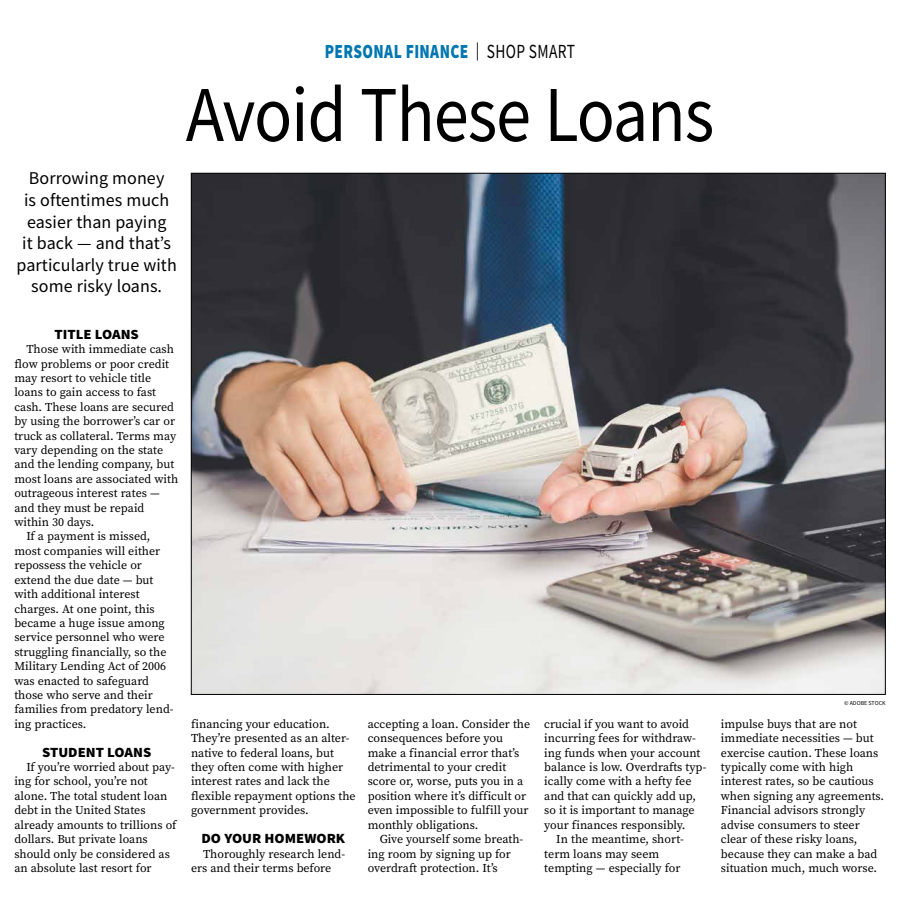
<style>
.page{position:relative;width:900px;height:908px;background:#fff}
.page>*{position:absolute;margin:0;border:0;box-sizing:border-box;transform-origin:0 0}
.t1{font:79.2px "Source Sans Pro";letter-spacing:-.015em;color:#000;scale:.89 1}
.t2{font:900 20px "Source Sans Pro";letter-spacing:.025em;color:#0077b1;scale:.77 1}
.t3{font:18px/21.6px "Source Sans Pro";letter-spacing:.005em;color:#000;text-align:center}
.t4{font:900 14px "Source Sans Pro";color:#000;scale:1.05 1}
.t5{font:12px/14.4px "Source Serif Pro";color:#000}
.t6{font:6px "Source Sans Pro";color:#000}
.s1{font-weight:400;font-size:18px;color:#000}
.s2{font-weight:400;color:#000}
</style>
<div class="page">
<img style="left:193px;top:175px;width:691px;height:517px">
<h2 class="t2" style="left:325px;top:38px;width:326px">PERSONAL FINANCE <span class="s1">|</span> <span class="s2">SHOP SMART</span></h2>
<h1 class="t1" style="left:186px;top:64px;width:595px">Avoid These Loans</h1>
<h3 class="t3" style="left:17px;top:167px;width:162px">Borrowing money<br>is oftentimes much easier than paying<br>it back — and that’s particularly true with some risky loans.</h3>
<p class="t4" style="left:55px;top:324px;width:82px">TITLE LOANS</p>
<p class="t5" style="left:26px;top:342px;width:149px">Those with immediate cash</p>
<p class="t5" style="left:14px;top:356px;width:156px">flow problems or poor credit</p>
<p class="t5" style="left:14px;top:370px;width:138px">may resort to vehicle title</p>
<p class="t5" style="left:14px;top:385px;width:143px">loans to gain access to fast</p>
<p class="t5" style="left:14px;top:399px;width:161px">cash. These loans are secured</p>
<p class="t5" style="left:14px;top:414px;width:162px">by using the borrower’s car or</p>
<p class="t5" style="left:14px;top:428px;width:163px">truck as collateral. Terms may</p>
<p class="t5" style="left:14px;top:442px;width:150px">vary depending on the state</p>
<p class="t5" style="left:14px;top:457px;width:161px">and the lending company, but</p>
<p class="t5" style="left:14px;top:471px;width:165px">most loans are associated with</p>
<p class="t5" style="left:14px;top:486px;width:147px">outrageous interest rates —</p>
<p class="t5" style="left:14px;top:500px;width:132px">and they must be repaid</p>
<p class="t5" style="left:14px;top:514px;width:82px">within 30 days.</p>
<p class="t5" style="left:26px;top:529px;width:126px">If a payment is missed,</p>
<p class="t5" style="left:14px;top:543px;width:147px">most companies will either</p>
<p class="t5" style="left:14px;top:558px;width:129px">repossess the vehicle or</p>
<p class="t5" style="left:14px;top:572px;width:141px">extend the due date — but</p>
<p class="t5" style="left:14px;top:586px;width:127px">with additional interest</p>
<p class="t5" style="left:14px;top:601px;width:142px">charges. At one point, this</p>
<p class="t5" style="left:14px;top:615px;width:152px">became a huge issue among</p>
<p class="t5" style="left:14px;top:630px;width:152px">service personnel who were</p>
<p class="t5" style="left:14px;top:644px;width:154px">struggling financially, so the</p>
<p class="t5" style="left:14px;top:658px;width:153px">Military Lending Act of 2006</p>
<p class="t5" style="left:14px;top:673px;width:136px">was enacted to safeguard</p>
<p class="t5" style="left:14px;top:687px;width:140px">those who serve and their</p>
<p class="t5" style="left:14px;top:702px;width:161px">families from predatory lend-</p>
<p class="t5" style="left:14px;top:716px;width:74px">ing practices.</p>
<p class="t4" style="left:42px;top:742px;width:105px">STUDENT LOANS</p>
<p class="t5" style="left:14px;top:759px;width:164px;text-indent:12px">If you’re worried about pay&shy;ing for school, you’re not alone. The total student loan debt in the United States already amounts to trillions of dollars. But private loans should only be considered as an absolute last resort for</p>
<p class="t5" style="left:191px;top:716px;width:166px">financing your education.<br>They’re presented as an alter&shy;native to federal loans, but they often come with higher interest rates and lack the flexible repayment options the government provides.</p>
<p class="t4" style="left:202px;top:828px;width:138px">DO YOUR HOMEWORK</p>
<p class="t5" style="left:191px;top:846px;width:156px;text-indent:12px">Thoroughly research lend&shy;ers and their terms before</p>
<p class="t5" style="left:368px;top:716px;width:164px">accepting a loan. Consider the consequences before you make a financial error that’s detrimental to your credit score or, worse, puts you in a position where it’s difficult or even impossible to fulfill your monthly obligations.</p>
<p class="t5" style="left:368px;top:831px;width:157px;text-indent:12px">Give yourself some breath&shy;ing room by signing up for overdraft protection. It’s</p>
<p class="t5" style="left:544px;top:716px;width:146px">crucial if you want to avoid</p>
<p class="t5" style="left:544px;top:730px;width:153px">incurring fees for withdraw-</p>
<p class="t5" style="left:544px;top:745px;width:158px">ing funds when your account</p>
<p class="t5" style="left:544px;top:759px;width:164px">balance is low. Overdrafts typ-</p>
<p class="t5" style="left:544px;top:774px;width:149px">ically come with a hefty fee</p>
<p class="t5" style="left:544px;top:788px;width:153px">and that can quickly add up,</p>
<p class="t5" style="left:544px;top:802px;width:152px">so it is important to manage</p>
<p class="t5" style="left:544px;top:817px;width:143px">your finances responsibly.</p>
<p class="t5" style="left:556px;top:831px;width:129px">In the meantime, short-</p>
<p class="t5" style="left:544px;top:846px;width:117px">term loans may seem</p>
<p class="t5" style="left:544px;top:860px;width:138px">tempting — especially for</p>
<p class="t6" style="left:844px;top:699px;width:43px">© ADOBE STOCK</p>
<p class="t5" style="left:721px;top:716px;width:165px">impulse buys that are not immediate necessities — but exercise caution. These loans typically come with high interest rates, so be cautious when signing any agreements.<br>Financial advisors strongly advise consumers to steer clear of these risky loans, because they can make a bad situation much, much worse.</p>
</div>
